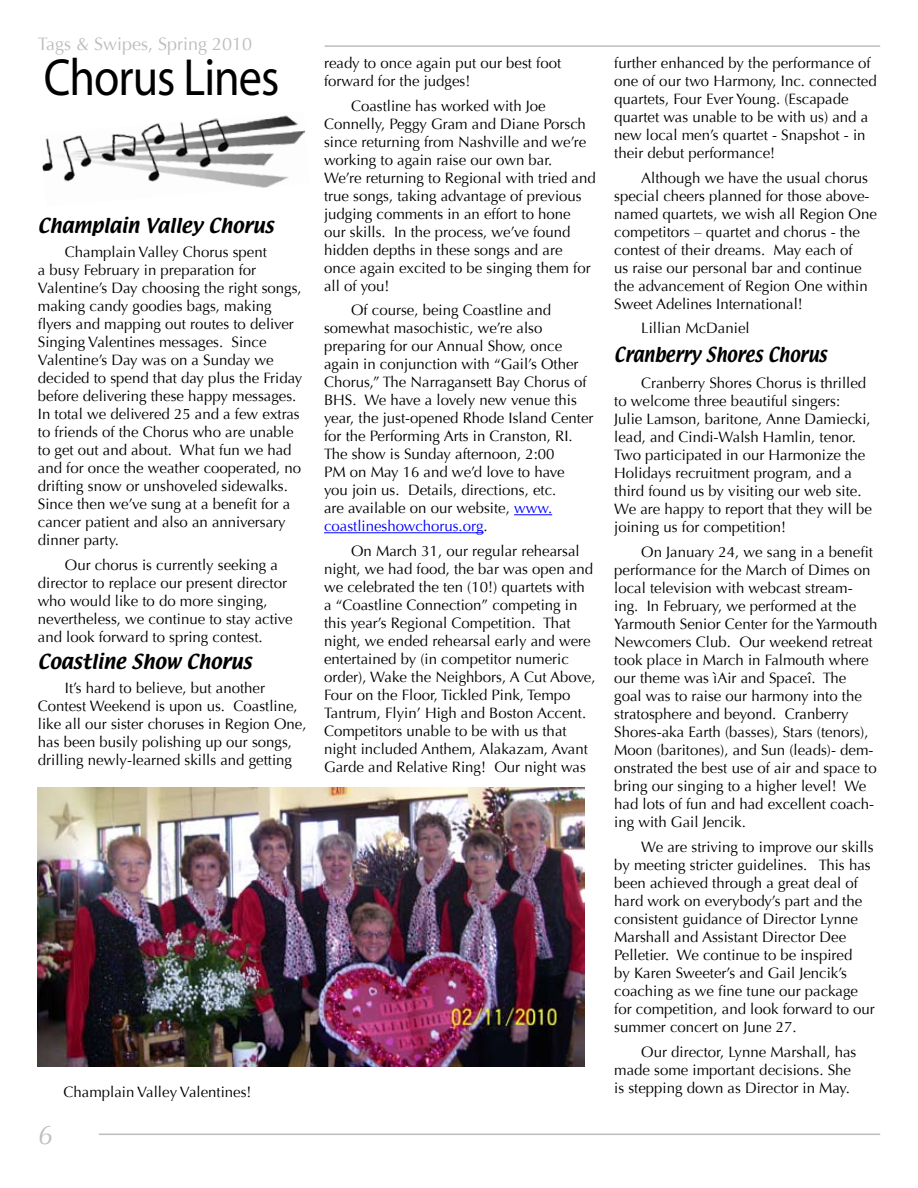
<style>
.page{position:relative;width:918px;height:1188px;background:#fff}
.page>*{position:absolute;margin:0;border:0;box-sizing:border-box;transform-origin:0 0}
.t1{font:52.5px "Myriad";letter-spacing:-.02em;color:#000;scale:.88 1}
.t2{font:italic 27px "Optima";color:#bcbdc0}
.t3{font:18px "Textile";color:#000}
.t4{font:18px "Optima";color:#bcbdc0}
.t5{font:18px "Textile";color:#000;scale:.9 1}
.t6{font:15px/18px "Optima";color:#000}
.s1{color:#00f}
</style>
<div class="page">
<hr style="left:99px;top:1134px;width:781px;height:1px;background:#bcbdc0">
<hr style="left:325px;top:45px;width:555px;height:2px;background:#bcbdc0">
<img style="left:42px;top:115px;width:264px;height:73px">
<img style="left:38px;top:787px;width:546px;height:279px">
<hr style="left:514px;top:514px;width:38px;height:1px;background:#00f">
<hr style="left:324px;top:532px;width:160px;height:1px;background:#00f">
<p class="t4" style="left:38px;top:33px;width:216px">Tags &amp; Swipes, Spring 2010</p>
<h1 class="t1" style="left:44px;top:51px;width:269px">Chorus Lines</h1>
<p class="t6" style="left:324px;top:54px;width:239px">ready to once again put our best foot forward for the judges!</p>
<p class="t6" style="left:324px;top:97px;width:273px;text-indent:27px">Coastline has worked with Joe Connelly, Peggy Gram and Diane Porsch since returning from Nashville and we’re working to again raise our own bar.<br>We’re returning to Regional with tried and true songs, taking advantage of previous judging comments in an effort to hone our skills. In the process, we’ve found hidden depths in these songs and are once again excited to be singing them for all of you!</p>
<p class="t6" style="left:324px;top:301px;width:271px;text-indent:27px">Of course, being Coastline and somewhat masochistic, we’re also preparing for our Annual Show, once again in conjunction with “Gail’s Other Chorus,” The N arragansett Bay Chorus of BHS. We have a lovely new venue this year, the just-opened Rhode Island Center for the Performing Arts in Cranston, RI.<br>The show is Sunday afternoon, 2:00<br>PM on May 16 and we’d love to have<br>you join us. Details, directions, etc.<br>are available on our website, <span class="s1">www. coastlineshowchorus.org</span>.</p>
<p class="t6" style="left:324px;top:542px;width:273px;text-indent:27px">On March 31, our regular rehearsal night, we had food, the bar was open and we celebrated the ten (10!) quartets with a “Coastline Connection” competing in this year’s Regional Competition. That night, we ended rehearsal early and were entertained by (in competitor numeric order), Wake the N eighbors, A Cut Above, Four on the Floor, Tickled Pink, Tempo Tantrum, Flyin’ High and Boston Accent.<br>Competitors unable to be with us that night included Anthem, Alakazam, Avant Garde and Relative Ring! Our night was</p>
<p class="t3" style="left:38px;top:213px;width:237px">Champlain Valley Chorus</p>
<p class="t6" style="left:38px;top:244px;width:266px;text-indent:27px">Champlain Valley Chorus spent<br>a busy February in preparation for Valentine’s Day choosing the right songs, making candy goodies bags, making flyers and mapping out routes to deliver Singing Valentines messages. Since Valentine’s Day was on a Sunday we decided to spend that day plus the Friday before delivering these happy messages.<br>In total we delivered 25 and a few extras to friends of the Chorus who are unable to get out and about. What fun we had and for once the weather cooperated, no drifting snow or unshoveled sidewalks.<br>Since then we’ve sung at a benefit for a cancer patient and also an anniversary dinner party.</p>
<p class="t6" style="left:38px;top:556px;width:256px;text-indent:27px">Our chorus is currently seeking a director to replace our present director who would like to do more singing, nevertheless, we continue to stay active and look forward to spring contest.</p>
<p class="t3" style="left:38px;top:649px;width:216px">Coastline Show Chorus</p>
<p class="t6" style="left:38px;top:680px;width:270px;text-indent:27px">It’s hard to believe, but another Contest Weekend is upon us. Coastline, like all our sister choruses in Region One, has been busily polishing up our songs, drilling newly-learned skills and getting</p>
<h2 class="t2" style="left:38px;top:1119px;width:17px">6</h2>
<p class="t6" style="left:63px;top:1083px;width:190px">Champlain Valley Valentines!</p>
<p class="t6" style="left:614px;top:54px;width:264px">further enhanced by the performance of one of our two Harmony, Inc. connected quartets, Four Ever Young. (Escapade quartet was unable to be with us) and a new local men’s quartet - Snapshot - in their debut performance!</p>
<p class="t6" style="left:614px;top:169px;width:264px;text-indent:27px">Although we have the usual chorus special cheers planned for those above&shy;named quartets, we wish all Region One competitors – quartet and chorus - the contest of their dreams. May each of<br>us raise our personal bar and continue the advancement of Region One within Sweet Adelines International!</p>
<p class="t6" style="left:641px;top:319px;width:110px">Lillian McDaniel</p>
<p class="t5" style="left:614px;top:342px;width:238px">Cranberry Shores Chorus</p>
<p class="t6" style="left:614px;top:374px;width:259px;text-indent:27px">Cranberry Shores Chorus is thrilled to welcome three beautiful singers:<br>Julie Lamson, baritone, Anne Damiecki, lead, and Cindi-Walsh Hamlin, tenor.<br>Two participated in our Harmonize the Holidays recruitment program, and a third found us by visiting our web site.<br>We are happy to report that they will be joining us for competition!</p>
<p class="t6" style="left:614px;top:543px;width:265px;text-indent:27px">On January 24, we sang in a benefit performance for the March of Dimes on local television with webcast stream&shy;ing. In February, we performed at the Yarmouth Senior Center for the Yarmouth N ewcomers Club. Our weekend retreat took place in March in Falmouth where our theme was ìAir and Spaceî. The goal was to raise our harmony into the stratosphere and beyond. Cranberry Shores-aka Earth (basses), Stars (tenors), Moon (baritones), and Sun (leads)- dem&shy;onstrated the best use of air and space to bring our singing to a higher level! We had lots of fun and had excellent coach&shy;ing with Gail Jencik.</p>
<p class="t6" style="left:614px;top:838px;width:262px;text-indent:27px">We are striving to improve our skills by meeting stricter guidelines. This has been achieved through a great deal of hard work on everybody’s part and the consistent guidance of Director Lynne Marshall and Assistant Director Dee Pelletier. We continue to be inspired<br>by Karen Sweeter’s and Gail Jencik’s coaching as we fine tune our package for competition, and look forward to our summer concert on June 27.</p>
<p class="t6" style="left:614px;top:1043px;width:244px;text-indent:27px">Our director, Lynne Marshall, has made some important decisions. She is stepping down as Director in May.</p>
</div>
